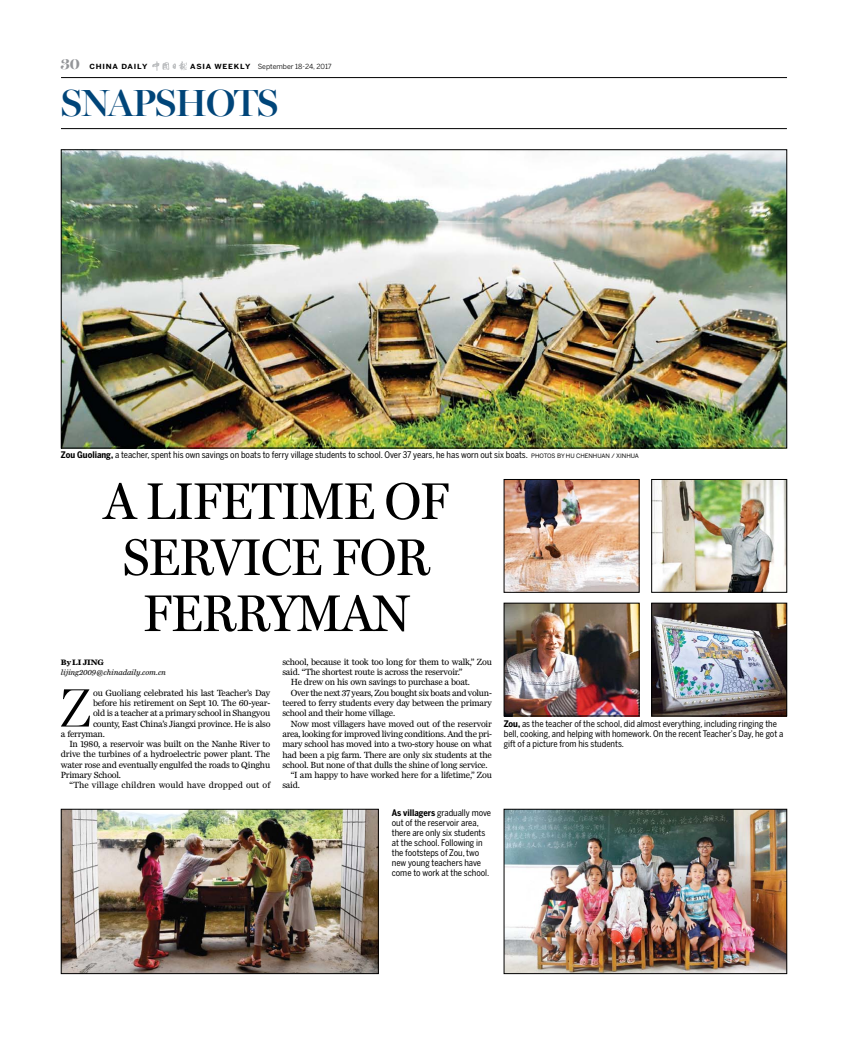
<style>
.page{position:relative;width:848px;height:1038px;background:#fff}
.page>*{position:absolute;margin:0;border:0;box-sizing:border-box;transform-origin:0 0}
.t1{font:300 54.4px "Miller Headline";color:#000}
.t2{font:52px/56px "Miller Headline";letter-spacing:-.01em;color:#000;text-align:center}
.t3{font:600 38px "Big Miller";letter-spacing:-.03em;color:#004579}
.t4{font:700 16px "Big Miller";color:#939598}
.t5{font:9.2px "Miller Daily Two";letter-spacing:-.025em;color:#000}
.t6{font:9.2px "Miller Daily Two";letter-spacing:.01em;color:#000}
.t7{font:9px/10px "Benton Sans Cond";color:#000}
.t8{font:italic 8px "Miller Daily Two";letter-spacing:-.01em;color:#000}
.t9{font:700 8px "Miller Daily Two";letter-spacing:-.01em;color:#000}
.t10{font:700 7px "Benton Sans";letter-spacing:.1em;color:#000;scale:1.1 1}
.t11{font:7px "Benton Sans";color:#000}
.s1{font-weight:700}
.s2{font-family:"Benton Sans";font-size:6px}
</style>
<div class="page">
<img style="left:63px;top:151px;width:722px;height:295px">
<img style="left:63px;top:811px;width:313px;height:160px">
<div style="left:61px;top:809px;width:317px;height:164px;border:1px solid #000"></div>
<img style="left:506px;top:811px;width:279px;height:160px">
<div style="left:504px;top:809px;width:283px;height:164px;border:1px solid #000"></div>
<img style="left:506px;top:481px;width:131px;height:109px">
<img style="left:653px;top:481px;width:132px;height:109px">
<div style="left:651px;top:479px;width:136px;height:113px;border:1px solid #000"></div>
<img style="left:506px;top:605px;width:131px;height:109px">
<div style="left:504px;top:603px;width:135px;height:113px;border:1px solid #000"></div>
<img style="left:653px;top:605px;width:132px;height:109px">
<div style="left:651px;top:603px;width:136px;height:113px;border:1px solid #000"></div>
<svg style="left:152px;top:61px;width:35px;height:10px"></svg>
<hr style="left:61px;top:77px;width:726px;height:1px;background:#000">
<hr style="left:61px;top:128px;width:726px;height:1px;background:#000">
<h3 class="t4" style="left:61px;top:54px;width:20px">30</h3>
<p class="t11" style="left:258px;top:62px;width:75px">September 18-24, 2017</p>
<p class="t10" style="left:89px;top:62px;width:54px">CHINA DAILY</p>
<p class="t10" style="left:190px;top:62px;width:56px">ASIA WEEKLY</p>
<h3 class="t3" style="left:61px;top:80px;width:219px">SNAPSHOTS</h3>
<p class="t7" style="left:61px;top:450px;width:579px"><span class="s1">Zou Guoliang,</span> a teacher, spent his own savings on boats to ferry village students to school. Over 37 years, he has worn out six boats. <span class="s2">PHOTOS BY HU CHENHUAN / XINHUA</span></p>
<h2 class="t2" style="left:104px;top:474px;width:347px">A LIFETIME OF<br>SERVICE FOR<br>FERRYMAN</h2>
<p class="t9" style="left:61px;top:657px;width:45px">By LI JING</p>
<p class="t8" style="left:61px;top:667px;width:107px">lijing2009@chinadaily.com.cn</p>
<h1 class="t1" style="left:61px;top:676px;width:30px">Z</h1>
<p class="t5" style="left:93px;top:687px;width:179px">ou Guoliang celebrated his last Teacher’s Day</p>
<p class="t5" style="left:93px;top:697px;width:179px">before his retirement on Sept 10. The 60-year-</p>
<p class="t5" style="left:93px;top:707px;width:179px">old is a teacher at a primary school in Shangyou</p>
<p class="t5" style="left:93px;top:717px;width:179px">county, East China’s Jiangxi province. He is also</p>
<p class="t5" style="left:61px;top:728px;width:45px">a ferryman.</p>
<p class="t5" style="left:69px;top:738px;width:202px">In 1980, a reservoir was built on the Nanhe River to</p>
<p class="t5" style="left:61px;top:748px;width:211px">drive the turbines of a hydroelectric power plant. The</p>
<p class="t5" style="left:61px;top:759px;width:211px">water rose and eventually engulfed the roads to Qinghu</p>
<p class="t5" style="left:61px;top:769px;width:62px">Primary School.</p>
<p class="t6" style="left:69px;top:779px;width:202px">“The village children would have dropped out of</p>
<p class="t5" style="left:282px;top:656px;width:211px">school, because it took too long for them to walk,” Zou</p>
<p class="t5" style="left:282px;top:666px;width:181px">said. “The shortest route is across the reservoir.”</p>
<p class="t5" style="left:291px;top:676px;width:180px">He drew on his own savings to purchase a boat.</p>
<p class="t5" style="left:291px;top:687px;width:202px">Over the next 37 years, Zou bought six boats and volun-</p>
<p class="t5" style="left:282px;top:697px;width:211px">teered to ferry students every day between the primary</p>
<p class="t5" style="left:282px;top:707px;width:114px">school and their home village.</p>
<p class="t5" style="left:291px;top:717px;width:202px">Now most villagers have moved out of the reservoir</p>
<p class="t5" style="left:282px;top:728px;width:211px">area, looking for improved living conditions. And the pri-</p>
<p class="t5" style="left:282px;top:738px;width:211px">mary school has moved into a two-story house on what</p>
<p class="t5" style="left:282px;top:748px;width:211px">had been a pig farm. There are only six students at the</p>
<p class="t5" style="left:282px;top:759px;width:207px">school. But none of that dulls the shine of long service.</p>
<p class="t5" style="left:291px;top:769px;width:202px">“I am happy to have worked here for a lifetime,” Zou</p>
<p class="t5" style="left:282px;top:779px;width:19px">said.</p>
<p class="t7" style="left:392px;top:807px;width:101px"><span class="s1">As villagers</span> gradually move out of the reservoir area, there are only six students at the school. Following in the footsteps of Zou, two new young teachers have come to work at the school.</p>
<p class="t7" style="left:504px;top:719px;width:281px"><span class="s1">Zou,</span> as the teacher of the school, did almost everything, including ringing the bell, cooking, and helping with homework. On the recent Teacher’s Day, he got a gift of a picture from his students.</p>
</div>
